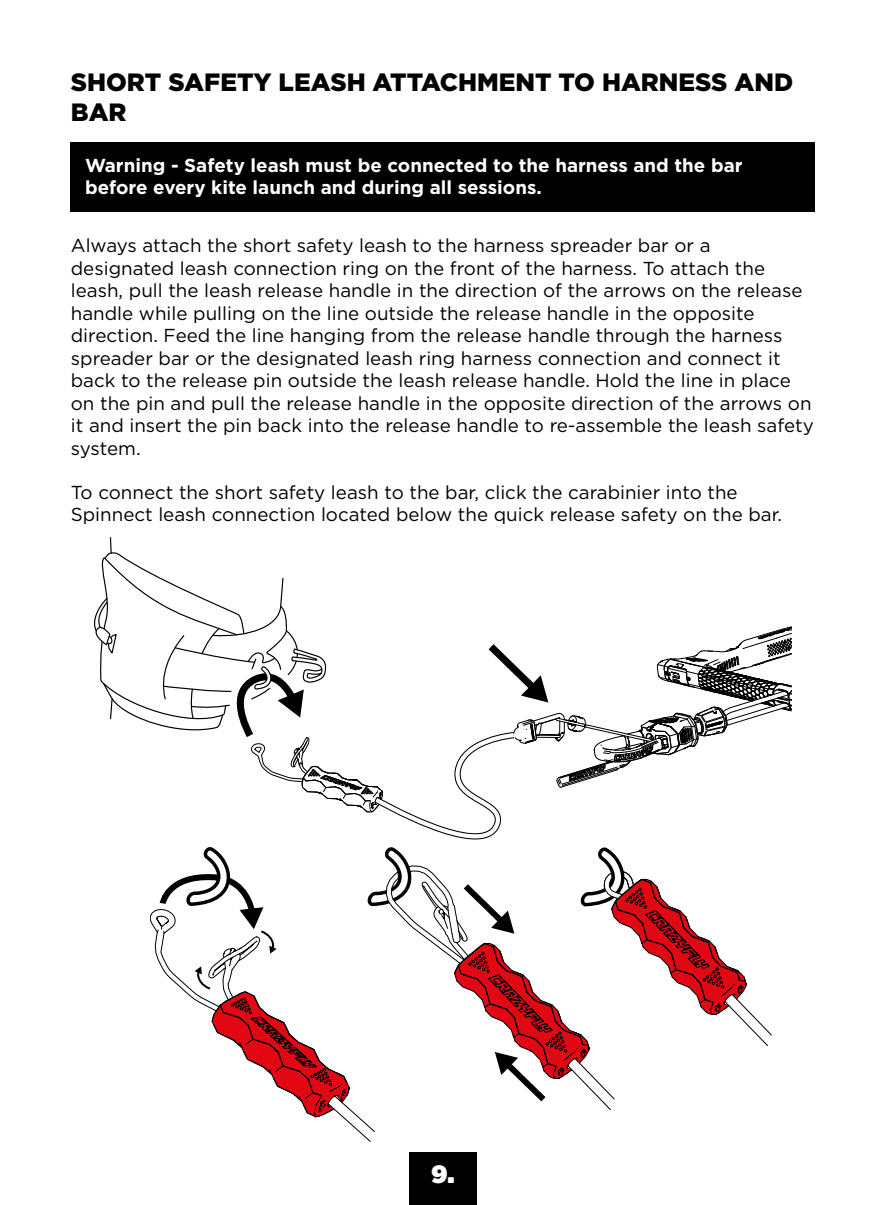
<style>
.page{position:relative;width:886px;height:1205px;background:#fff}
.page>*{position:absolute;margin:0;border:0;box-sizing:border-box;transform-origin:0 0}
.t1{font:900 25px/30px "Gotham";color:#000}
.t2{font:900 25px "Gotham";color:#fff}
.t3{font:18.75px/22.5px "Gotham";color:#000}
.t4{font:700 18.75px/22.5px "Gotham";color:#fff}
</style>
<div class="page">
<div style="left:409px;top:1152px;width:68px;height:53px;background:#000"></div>
<div style="left:71px;top:143px;width:744px;height:69px;background:#000"></div>
<svg style="left:150px;top:847px;width:621px;height:294px"></svg>
<svg style="left:94px;top:537px;width:698px;height:302px"></svg>
<h1 class="t1" style="left:71px;top:67px;width:724px">SHORT SAFETY LEASH ATTACHMENT TO HARNESS AND<br>BAR</h1>
<p class="t4" style="left:85px;top:154px;width:659px">Warning - Safety leash must be connected to the harness and the bar before every kite launch and during all sessions.</p>
<p class="t3" style="left:71px;top:234px;width:744px">Always attach the short safety leash to the harness spreader bar or a designated leash connection ring on the front of the harness. To attach the leash, pull the leash release handle in the direction of the arrows on the release handle while pulling on the line outside the release handle in the opposite direction. Feed the line hanging from the release handle through the harness spreader bar or the designated leash ring harness connection and connect it back to the release pin outside the leash release handle. Hold the line in place on the pin and pull the release handle in the opposite direction of the arrows on it and insert the pin back into the release handle to re-assemble the leash safety system.</p>
<p class="t3" style="left:71px;top:480px;width:713px">To connect the short safety leash to the bar, click the carabinier into the<br>Spinnect leash connection located below the quick release safety on the bar.</p>
<h1 class="t2" style="left:431px;top:1156px;width:25px">9.</h1>
</div>
